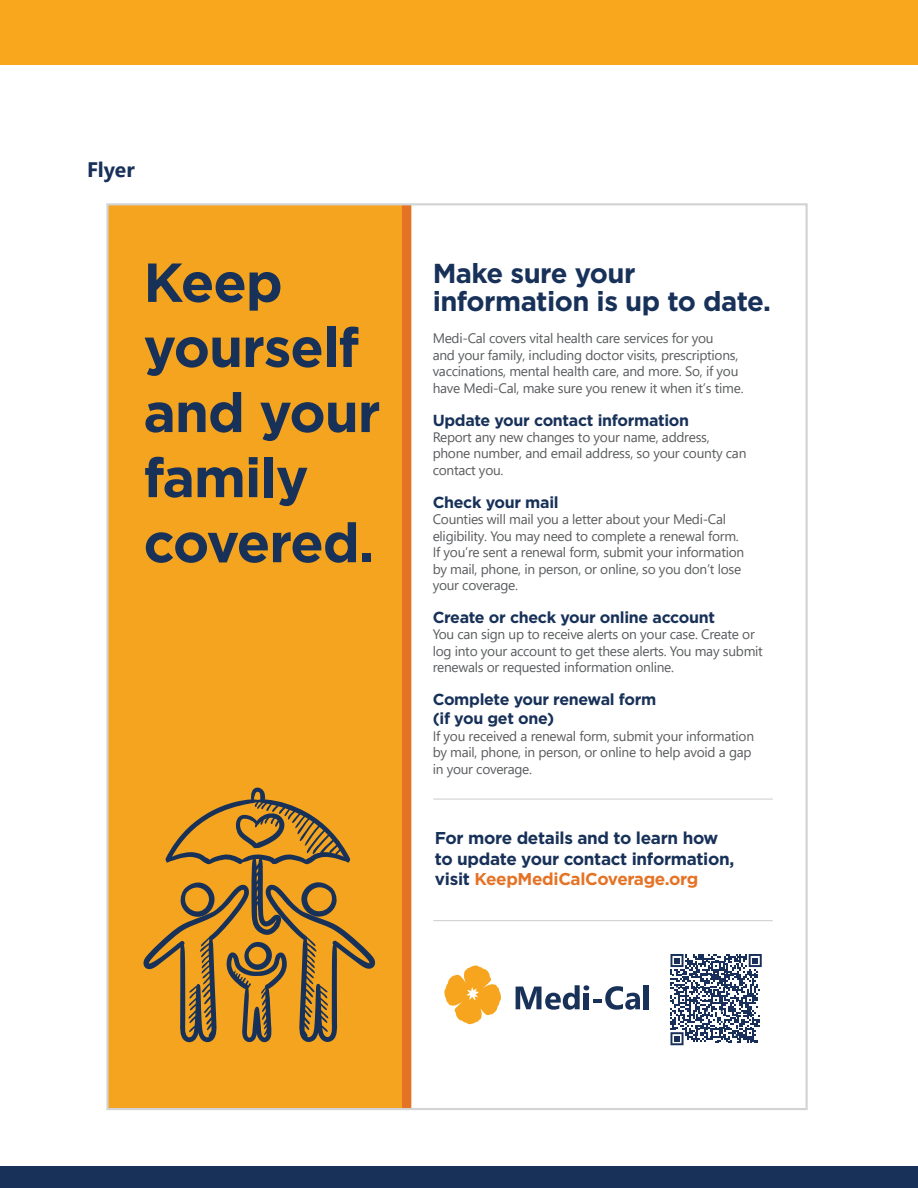
<style>
.page{position:relative;width:918px;height:1188px;background:#fff}
.page>*{position:absolute;margin:0;border:0;box-sizing:border-box;transform-origin:0 0}
.t1{font:700 54.9px/65.1px "Gotham";letter-spacing:-.02em;color:#183159}
.t2{font:700 27.45px/27.5px "Gotham";letter-spacing:-.02em;color:#183159}
.t3{font:700 21px "Segoe UI";color:#183159}
.t4{font:700 17.1px/20.5px "Gotham";letter-spacing:-.02em;color:#183159}
.t5{font:700 16.05px/19.2px "Gotham";letter-spacing:-.02em;color:#183159}
.t6{font:13.65px/16.5px "Segoe UI";letter-spacing:-.02em;color:#595b5d}
.s1{color:#e57326}
</style>
<div class="page">
<div style="left:0;top:1166px;width:918px;height:22px;background:#183159"></div>
<div style="left:0;top:0;width:918px;height:65px;background:#f9a71c"></div>
<hr style="left:433px;top:920px;width:340px;height:1px;background:#cdd0d0">
<hr style="left:433px;top:799px;width:340px;height:1px;background:#cdd0d0">
<div style="left:402px;top:204px;width:9px;height:905px;background:#e57326"></div>
<div style="left:107px;top:204px;width:295px;height:905px;background:#f4a41f"></div>
<svg style="left:143px;top:787px;width:233px;height:256px"></svg>
<svg style="left:516px;top:985px;width:124px;height:25px"></svg>
<div style="left:644px;top:985px;width:5px;height:24px;background:#183159"></div>
<svg style="left:444px;top:965px;width:57px;height:60px"></svg>
<svg style="left:670px;top:954px;width:92px;height:91px"></svg>
<p class="t3" style="left:87px;top:150px;width:49px">Flyer</p>
<p class="t1" style="left:143px;top:250px;width:239px">Keep yourself and your family covered.</p>
<p class="t2" style="left:433px;top:260px;width:340px">Make sure your information is up to date.</p>
<p class="t6" style="left:433px;top:329px;width:312px">Medi-Cal covers vital health care services for you<br>and your family, including doctor visits, prescriptions, vaccinations, mental health care, and more. So, if you have Medi-Cal, make sure you renew it when it’s time.</p>
<p class="t5" style="left:433px;top:410px;width:258px">Update your contact information</p>
<p class="t6" style="left:433px;top:428px;width:315px">Report any new changes to your name, address, phone number, and email address, so your county can contact you.</p>
<p class="t5" style="left:433px;top:492px;width:127px">Check your mail</p>
<p class="t6" style="left:433px;top:510px;width:313px">Counties will mail you a letter about your Medi-Cal eligibility. You may need to complete a renewal form.<br>If you’re sent a renewal form, submit your information by mail, phone, in person, or online, so you don’t lose your coverage.</p>
<p class="t5" style="left:433px;top:608px;width:284px">Create or check your online account</p>
<p class="t6" style="left:433px;top:625px;width:332px">You can sign up to receive alerts on your case. Create or log into your account to get these alerts. You may submit renewals or requested information online.</p>
<p class="t5" style="left:433px;top:690px;width:225px">Complete your renewal form (if you get one)</p>
<p class="t6" style="left:433px;top:726px;width:323px">If you received a renewal form, submit your information by mail, phone, in person, or online to help avoid a gap in your coverage.</p>
<p class="t4" style="left:435px;top:828px;width:301px">For more details and to learn how to update your contact information, visit <span class="s1">KeepMediCalCoverage.org</span></p>
</div>
